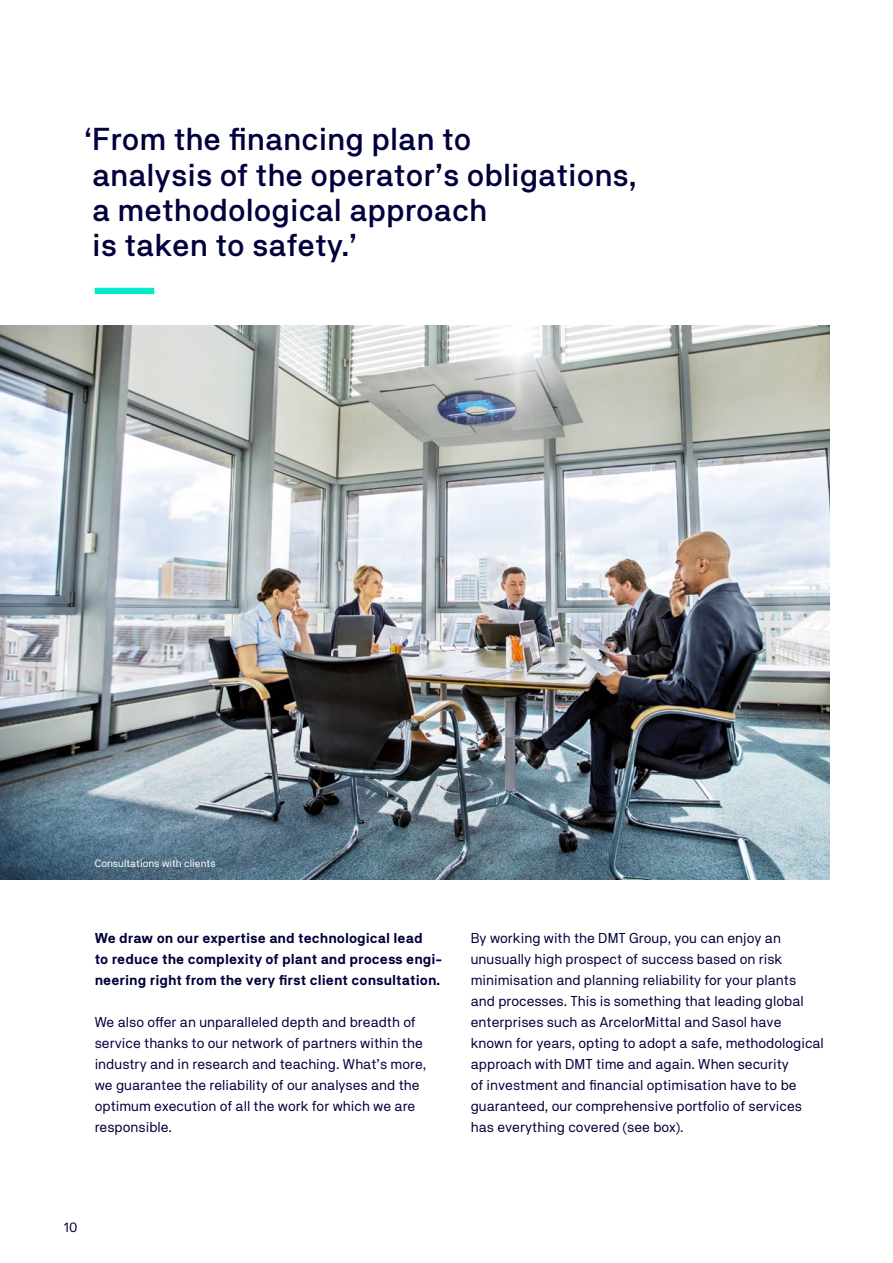
<style>
.page{position:relative;width:893px;height:1263px;background:#fff}
.page>*{position:absolute;margin:0;border:0;box-sizing:border-box;transform-origin:0 0}
.t1{font:500 31.5px/35.2px "TNG Pro";color:#00003c}
.t2{font:14.25px/21px "TNG Pro";color:#00003c}
.t3{font:700 14.25px/21px "TNG Pro";color:#00003c}
.t4{font:13.5px "TNG Pro";color:#00003c}
.t5{font:10.5px "TNG Pro";color:#fff}
</style>
<div class="page">
<div style="left:95px;top:288px;width:59px;height:6px;background:#00ebc8"></div>
<img style="left:0;top:325px;width:830px;height:555px">
<h1 class="t1" style="left:84px;top:121px;width:554px">‘From the financing plan to<br>analysis of the operator’s obligations, a methodological approach<br>is taken to safety.’</h1>
<p class="t5" style="left:95px;top:857px;width:122px">Consultations with clients</p>
<p class="t3" style="left:95px;top:927px;width:349px">We draw on our expertise and technological lead<br>to reduce the complexity of plant and process engi&shy;neering right from the very first client consultation.</p>
<p class="t2" style="left:95px;top:1011px;width:333px">We also offer an unparalleled depth and breadth of service thanks to our network of partners within the industry and in research and teaching. What’s more, we guarantee the reliability of our analyses and the optimum execution of all the work for which we are responsible.</p>
<p class="t2" style="left:471px;top:927px;width:355px">By working with the DMT Group, you can enjoy an unusually high prospect of success based on risk minimisation and planning reliability for your plants and processes. This is something that leading global enterprises such as ArcelorMittal and Sasol have known for years, opting to adopt a safe, methodological approach with DMT time and again. When security<br>of investment and financial optimisation have to be guaranteed, our comprehensive portfolio of services has everything covered (see box).</p>
<p class="t4" style="left:64px;top:1219px;width:15px">10</p>
</div>
